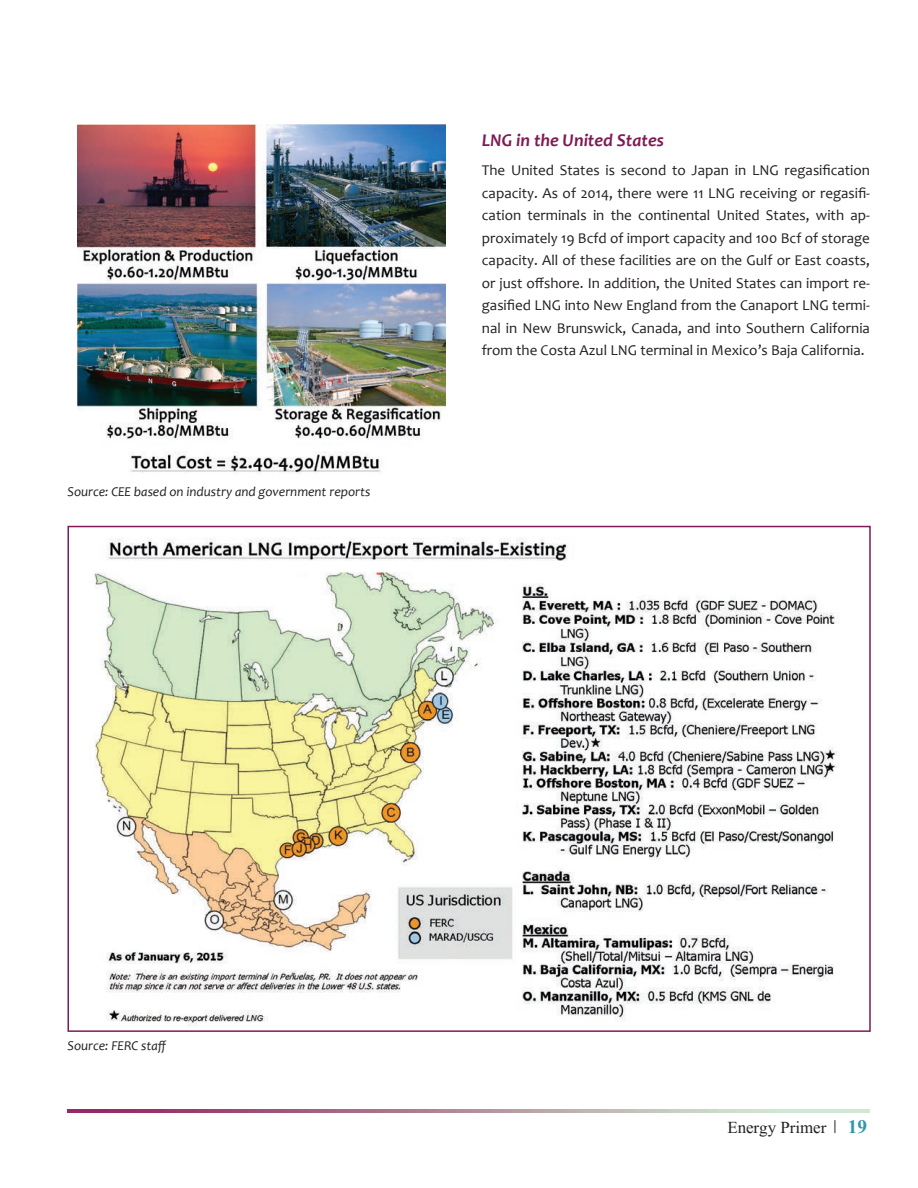
<style>
.page{position:relative;width:918px;height:1188px;background:#fff}
.page>*{position:absolute;margin:0;border:0;box-sizing:border-box;transform-origin:0 0}
.t1{font:21px "Aparajita";color:#231f20}
.Heading_4{font:italic 700 18px "Candara";color:#7e1b55}
.t2{font:15px/22.5px "Candara";color:#231f20;text-align:justify}
.t3{font:italic 13.5px "Candara";color:#231f20}
.s1{font-weight:700;font-size:18px}
.s2{font-weight:700;font-size:24px;color:#3297aa}
</style>
<div class="page">
<img style="left:68px;top:1109px;width:801px;height:4px">
<img style="left:78px;top:124px;width:368px;height:350px">
<img style="left:91px;top:537px;width:748px;height:489px">
<p class="t3" style="left:68px;top:483px;width:304px">Source: CEE based on industry and government reports</p>
<p class="Heading_4" style="left:482px;top:129px;width:183px">LNG in the United States</p>
<p class="t2" style="left:482px;top:159px;width:390px">The United States is second to Japan in LNG regasification capacity. As of 2014, there were 11 LNG receiving or regasifi&shy;cation terminals in the continental United States, with ap&shy;proximately 19 Bcfd of import capacity and 100 Bcf of storage capacity. All of these facilities are on the Gulf or East coasts, or just offshore. In addition, the United States can import re&shy;gasified LNG into New England from the Canaport LNG termi&shy;nal in New Brunswick, Canada, and into Southern California from the Costa Azul LNG terminal in Mexico’s Baja California.</p>
<p class="t3" style="left:68px;top:1037px;width:100px">Source: FERC staff</p>
<h1 class="t1" style="left:727px;top:1117px;width:141px">Energy Primer <span class="s1">|</span> <span class="s2">19</span></h1>
</div>
